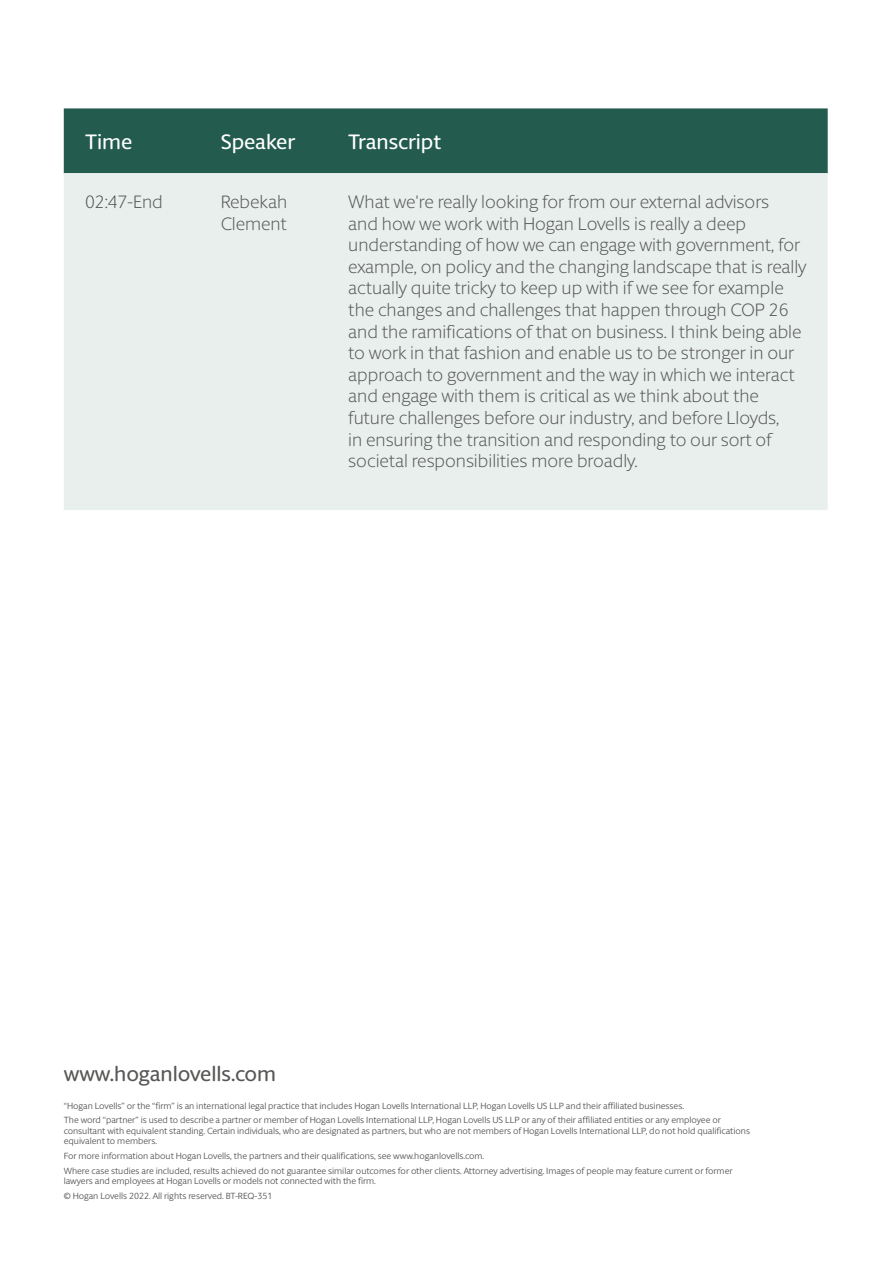
<style>
.page{position:relative;width:893px;height:1263px;background:#fff}
.page>*{position:absolute;margin:0;border:0;box-sizing:border-box;transform-origin:0 0}
.t1{font:500 21px "Berlingske Sans Round";color:#fff}
.t2{font:500 21px "Berlingske Sans Round";color:#575756}
.t3{font:300 18px/21.6px "Berlingske Sans Round";color:#575756}
.t4{font:9px/14.7px "Berlingske Sans Round";color:#575756}
</style>
<div class="page">
<div style="left:64px;top:108px;width:764px;height:65px;background:#235b4e"></div>
<div style="left:64px;top:173px;width:764px;height:337px;background:#e9efed"></div>
<h1 class="t1" style="left:85px;top:127px;width:49px">Time</h1>
<h1 class="t1" style="left:221px;top:127px;width:76px">Speaker</h1>
<h1 class="t1" style="left:348px;top:127px;width:94px">Transcript</h1>
<h2 class="t3" style="left:85px;top:190px;width:79px">02:47-End</h2>
<h2 class="t3" style="left:221px;top:190px;width:68px">Rebekah<br>Clement</h2>
<p class="t3" style="left:348px;top:190px;width:460px">What we're really looking for from our external advisors<br>and how we work with Hogan Lovells is really a deep understanding of how we can engage with government, for example, on policy and the changing landscape that is really actually quite tricky to keep up with if we see for example the changes and challenges that happen through COP 26 and the ramifications of that on business. I think being able to work in that fashion and enable us to be stronger in our approach to government and the way in which we interact and engage with them is critical as we think about the future challenges before our industry, and before Lloyds,<br>in ensuring the transition and responding to our sort of societal responsibilities more broadly.</p>
<h1 class="t2" style="left:64px;top:1059px;width:214px">www.hoganlovells.com</h1>
<p class="t4" style="left:64px;top:1098px;width:659px">“Hogan Lovells” or the “firm” is an international legal practice that includes Hogan Lovells International LLP, Hogan Lovells US LLP and their affiliated businesses.<br>The word “partner” is used to describe a partner or member of Hogan Lovells International LLP, Hogan Lovells US LLP or any of their affiliated entities or any employee or</p>
<p class="t4" style="left:64px;top:1125px;width:688px;line-height:10.5px">consultant with equivalent standing. Certain individuals, who are designated as partners, but who are not members of Hogan Lovells International LLP, do not hold qualifications equivalent to members.</p>
<p class="t4" style="left:64px;top:1148px;width:670px">For more information about Hogan Lovells, the partners and their qualifications, see www.hoganlovells.com.<br>Where case studies are included, results achieved do not guarantee similar outcomes for other clients. Attorney advertising. Images of people may feature current or former</p>
<p class="t4" style="left:64px;top:1173px;width:314px">lawyers and employees at Hogan Lovells or models not connected with the firm. © Hogan Lovells 2022. All rights reserved. BT-REQ-351</p>
</div>
